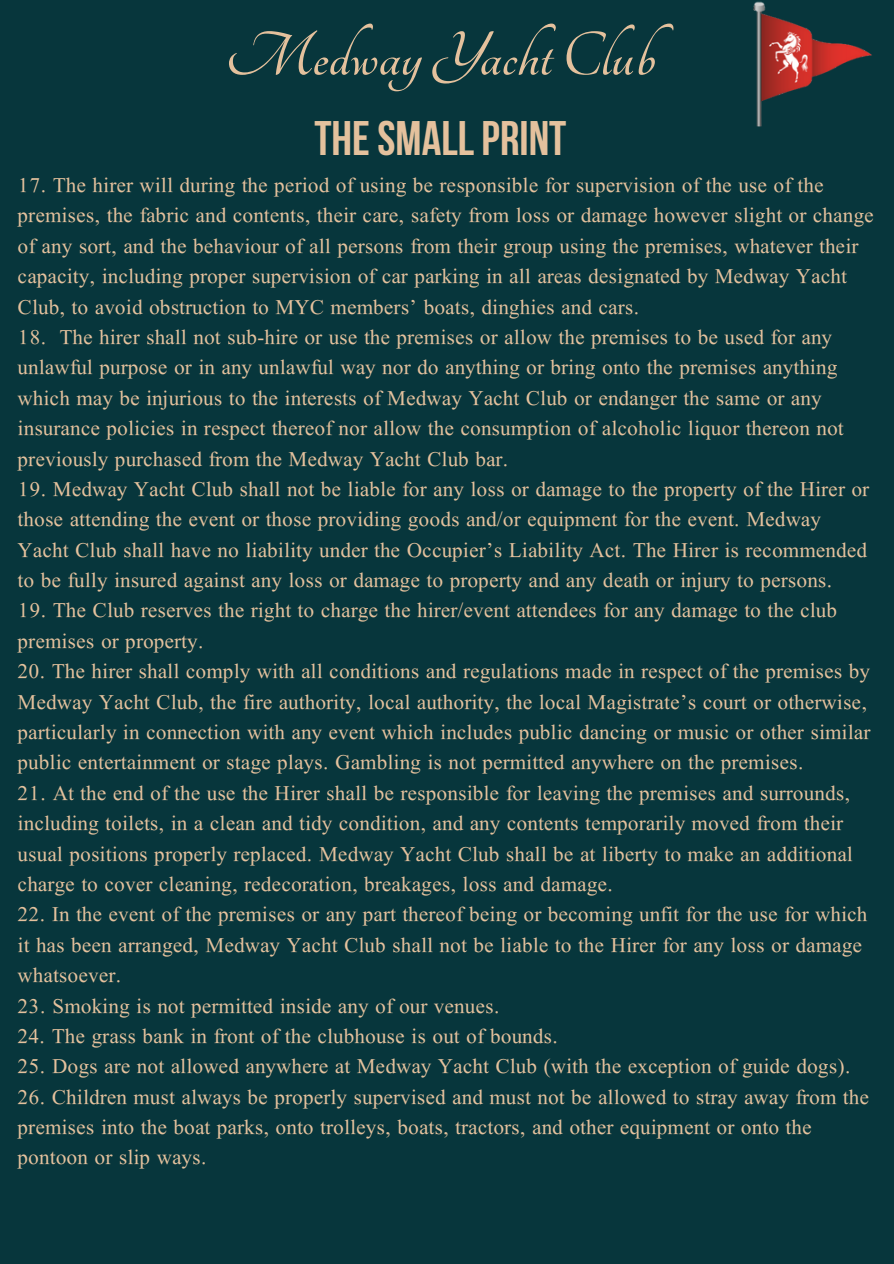
<style>
.page{position:relative;width:894px;height:1264px;background:#fff}
.page>*{position:absolute;margin:0;border:0;box-sizing:border-box;transform-origin:0 0}
.t1{font:700 67.8px "Tangerine";color:#e4c19d}
.t2{font:700 48.3px "Bebas Neue";color:#e4c19d}
.t3{font:22.5px/30.3px "Ekushey Punarbhaba";color:#e4c19d}
</style>
<div class="page">
<div style="left:0;top:0;width:893px;height:1263px;background:#07363c"></div>
<img style="left:753px;top:1px;width:119px;height:125px">
<h1 class="t1" style="left:225px;top:24px;width:431px">Medway Yacht Club</h1>
<p class="t2" style="left:314px;top:119px;width:253px">THESMALLPRINT</p>
<h2 class="t3" style="left:18px;top:172px;width:857px">17. The hirer will during the period of using be responsible for supervision of the use of the premises, the fabric and contents, their care, safety from loss or damage however slight or change of any sort, and the behaviour of all persons from their group using the premises, whatever their capacity, including proper supervision of car parking in all areas designated by Medway Yacht Club, to avoid obstruction to MYC members’ boats, dinghies and cars.</h2>
<p class="t3" style="left:18px;top:324px;width:827px">18. The hirer shall not sub-hire or use the premises or allow the premises to be used for any unlawful purpose or in any unlawful way nor do anything or bring onto the premises anything which may be injurious to the interests of Medway Yacht Club or endanger the same or any insurance policies in respect thereof nor allow the consumption of alcoholic liquor thereon not previously purchased from the Medway Yacht Club bar.</p>
<p class="t3" style="left:18px;top:476px;width:852px">19. Medway Yacht Club shall not be liable for any loss or damage to the property of the Hirer or those attending the event or those providing goods and/or equipment for the event. Medway Yacht Club shall have no liability under the Occupier’s Liability Act. The Hirer is recommended to be fully insured against any loss or damage to property and any death or injury to persons.</p>
<p class="t3" style="left:18px;top:597px;width:820px">19. The Club reserves the right to charge the hirer/event attendees for any damage to the club premises or property.</p>
<p class="t3" style="left:18px;top:658px;width:854px">20. The hirer shall comply with all conditions and regulations made in respect of the premises by Medway Yacht Club, the fire authority, local authority, the local Magistrate’s court or otherwise, particularly in connection with any event which includes public dancing or music or other similar public entertainment or stage plays. Gambling is not permitted anywhere on the premises.</p>
<p class="t3" style="left:18px;top:779px;width:836px">21. At the end of the use the Hirer shall be responsible for leaving the premises and surrounds, including toilets, in a clean and tidy condition, and any contents temporarily moved from their usual positions properly replaced. Medway Yacht Club shall be at liberty to make an additional charge to cover cleaning, redecoration, breakages, loss and damage.</p>
<p class="t3" style="left:18px;top:901px;width:851px">22. In the event of the premises or any part thereof being or becoming unfit for the use for which it has been arranged, Medway Yacht Club shall not be liable to the Hirer for any loss or damage whatsoever.</p>
<p class="t3" style="left:18px;top:992px;width:483px">23. Smoking is not permitted inside any of our venues.</p>
<p class="t3" style="left:18px;top:1022px;width:542px">24. The grass bank in front of the clubhouse is out of bounds.</p>
<p class="t3" style="left:18px;top:1053px;width:834px">25. Dogs are not allowed anywhere at Medway Yacht Club (with the exception of guide dogs).</p>
<p class="t3" style="left:18px;top:1083px;width:852px">26. Children must always be properly supervised and must not be allowed to stray away from the premises into the boat parks, onto trolleys, boats, tractors, and other equipment or onto the pontoon or slip ways.</p>
</div>
